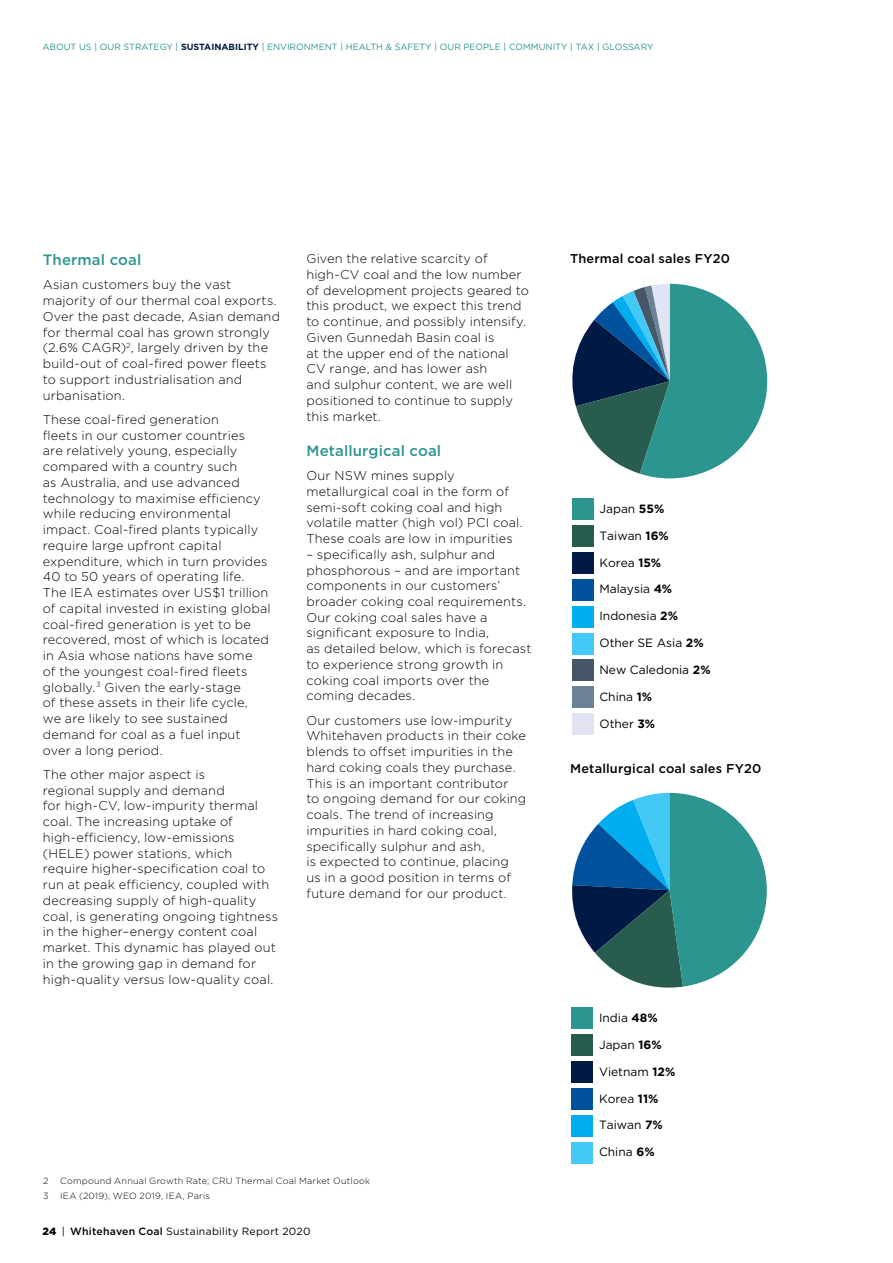
<style>
.page{position:relative;width:893px;height:1263px;background:#fff}
.page>*{position:absolute;margin:0;border:0;box-sizing:border-box;transform-origin:0 0}
.t1{font:500 15px "Gotham";letter-spacing:.01em;color:#2d9590}
.t2{font:300 12.75px/15.8px "Gotham";letter-spacing:.01em;color:#000}
.t3{font:500 12.75px "Gotham";letter-spacing:.015em;color:#000}
.t4{font:12px "Gotham";color:#000}
.t5{font:10.5px "Gotham";letter-spacing:.02em;color:#000}
.t6{font:9px "Gotham";color:#2d9590}
.t7{font:300 9px "Gotham";letter-spacing:.03em;color:#000}
.s1{font-weight:700;color:#001a45}
.s2{font-weight:900}
.s3{font-weight:500}
.s4{font-weight:700}
</style>
<div class="page">
<svg style="left:572px;top:284px;width:195px;height:194px"></svg>
<div style="left:572px;top:579px;width:21px;height:21px;background:#00529c"></div>
<div style="left:572px;top:552px;width:21px;height:22px;background:#001a45"></div>
<div style="left:572px;top:525px;width:21px;height:22px;background:#285c4e"></div>
<div style="left:572px;top:499px;width:21px;height:21px;background:#2d9590"></div>
<div style="left:572px;top:633px;width:21px;height:21px;background:#44c8f5"></div>
<div style="left:572px;top:606px;width:21px;height:21px;background:#00aeef"></div>
<div style="left:572px;top:714px;width:21px;height:21px;background:#e1e4f3"></div>
<div style="left:572px;top:687px;width:21px;height:21px;background:#6b8196"></div>
<div style="left:572px;top:660px;width:21px;height:21px;background:#465768"></div>
<svg style="left:572px;top:793px;width:195px;height:195px"></svg>
<div style="left:572px;top:1142px;width:21px;height:21px;background:#44c8f5"></div>
<div style="left:572px;top:1115px;width:21px;height:21px;background:#00aeef"></div>
<div style="left:572px;top:1088px;width:21px;height:22px;background:#00529c"></div>
<div style="left:572px;top:1061px;width:21px;height:22px;background:#001a45"></div>
<div style="left:572px;top:1035px;width:21px;height:21px;background:#285c4e"></div>
<div style="left:572px;top:1008px;width:21px;height:21px;background:#2d9590"></div>
<p class="t6" style="left:43px;top:41px;width:612px">ABOUT US | OUR STRATEGY | <span class="s1">SUSTAINABILITY</span> | ENVIRONMENT | HEALTH &amp; SAFETY | OUR PEOPLE | COMMUNITY | TAX | GLOSSARY</p>
<p class="t1" style="left:43px;top:250px;width:100px">Thermal coal</p>
<p class="t2" style="left:43px;top:277px;width:239px">Asian customers buy the vast majority of our thermal coal exports.<br>Over the past decade, Asian demand for thermal coal has grown strongly (2.6% CAGR)<sup>2</sup>, largely driven by the build-out of coal-fired power fleets to support industrialisation and urbanisation.</p>
<p class="t2" style="left:43px;top:411px;width:229px">These coal-fired generation<br>fleets in our customer countries<br>are relatively young, especially compared with a country such<br>as Australia, and use advanced technology to maximise efficiency while reducing environmental impact. Coal-fired plants typically require large upfront capital expenditure, which in turn provides<br>40 to 50 years of operating life.<br>The IEA estimates over US$1 trillion of capital invested in existing global coal-fired generation is yet to be recovered, most of which is located in Asia whose nations have some<br>of the youngest coal-fired fleets globally.<sup>3</sup> Given the early-stage<br>of these assets in their life cycle,<br>we are likely to see sustained demand for coal as a fuel input over a long period.</p>
<p class="t2" style="left:43px;top:766px;width:237px">The other major aspect is<br>regional supply and demand<br>for high-CV, low-impurity thermal coal. The increasing uptake of high-efficiency, low-emissions (HELE) power stations, which require higher-specification coal to run at peak efficiency, coupled with decreasing supply of high-quality coal, is generating ongoing tightness in the higher–energy content coal market. This dynamic has played out in the growing gap in demand for high-quality versus low-quality coal.</p>
<p class="t2" style="left:306px;top:250px;width:224px">Given the relative scarcity of high-CV coal and the low number of development projects geared to this product, we expect this trend to continue, and possibly intensify.<br>Given Gunnedah Basin coal is<br>at the upper end of the national<br>CV range, and has lower ash<br>and sulphur content, we are well positioned to continue to supply this market.</p>
<p class="t1" style="left:306px;top:441px;width:136px">Metallurgical coal</p>
<p class="t2" style="left:306px;top:467px;width:218px">Our NSW mines supply metallurgical coal in the form of semi-soft coking coal and high volatile matter (high vol) PCI coal.<br>These coals are low in impurities</p>
<p class="t2" style="left:306px;top:546px;width:227px">– specifically ash, sulphur and phosphorous – and are important components in our customers’ broader coking coal requirements.<br>Our coking coal sales have a significant exposure to India,<br>as detailed below, which is forecast to experience strong growth in coking coal imports over the coming decades.</p>
<p class="t2" style="left:306px;top:712px;width:221px">Our customers use low-impurity<br>Whitehaven products in their coke blends to offset impurities in the hard coking coals they purchase.<br>This is an important contributor<br>to ongoing demand for our coking coals. The trend of increasing impurities in hard coking coal, specifically sulphur and ash,<br>is expected to continue, placing us in a good position in terms of future demand for our product.</p>
<p class="t7" style="left:43px;top:1175px;width:7px">2</p>
<p class="t7" style="left:60px;top:1175px;width:312px">Compound Annual Growth Rate; CRU Thermal Coal Market Outlook</p>
<p class="t7" style="left:43px;top:1190px;width:7px">3</p>
<p class="t7" style="left:60px;top:1190px;width:151px">IEA (2019), WEO 2019, IEA, Paris</p>
<p class="t5" style="left:43px;top:1225px;width:270px"><span class="s2">24</span> | <span class="s3">Whitehaven Coal</span> Sustainability Report 2020</p>
<p class="t3" style="left:570px;top:250px;width:161px">Thermal coal sales FY20</p>
<p class="t4" style="left:599px;top:501px;width:66px">Japan <span class="s4">55%</span></p>
<p class="t4" style="left:599px;top:528px;width:71px">Taiwan <span class="s4">16%</span></p>
<p class="t4" style="left:599px;top:555px;width:63px">Korea <span class="s4">15%</span></p>
<p class="t4" style="left:599px;top:581px;width:74px">Malaysia <span class="s4">4%</span></p>
<p class="t4" style="left:599px;top:608px;width:80px">Indonesia <span class="s4">2%</span></p>
<p class="t4" style="left:599px;top:635px;width:106px">Other SE Asia <span class="s4">2%</span></p>
<p class="t4" style="left:599px;top:662px;width:113px">New Caledonia <span class="s4">2%</span></p>
<p class="t4" style="left:599px;top:689px;width:54px">China <span class="s4">1%</span></p>
<p class="t4" style="left:599px;top:716px;width:57px">Other <span class="s4">3%</span></p>
<p class="t3" style="left:570px;top:760px;width:193px">Metallurgical coal sales FY20</p>
<p class="t4" style="left:599px;top:1010px;width:60px">India <span class="s4">48%</span></p>
<p class="t4" style="left:599px;top:1037px;width:64px">Japan <span class="s4">16%</span></p>
<p class="t4" style="left:599px;top:1064px;width:78px">Vietnam <span class="s4">12%</span></p>
<p class="t4" style="left:599px;top:1090px;width:61px">Korea <span class="s4">11%</span></p>
<p class="t4" style="left:599px;top:1117px;width:65px">Taiwan <span class="s4">7%</span></p>
<p class="t4" style="left:599px;top:1144px;width:57px">China <span class="s4">6%</span></p>
</div>
